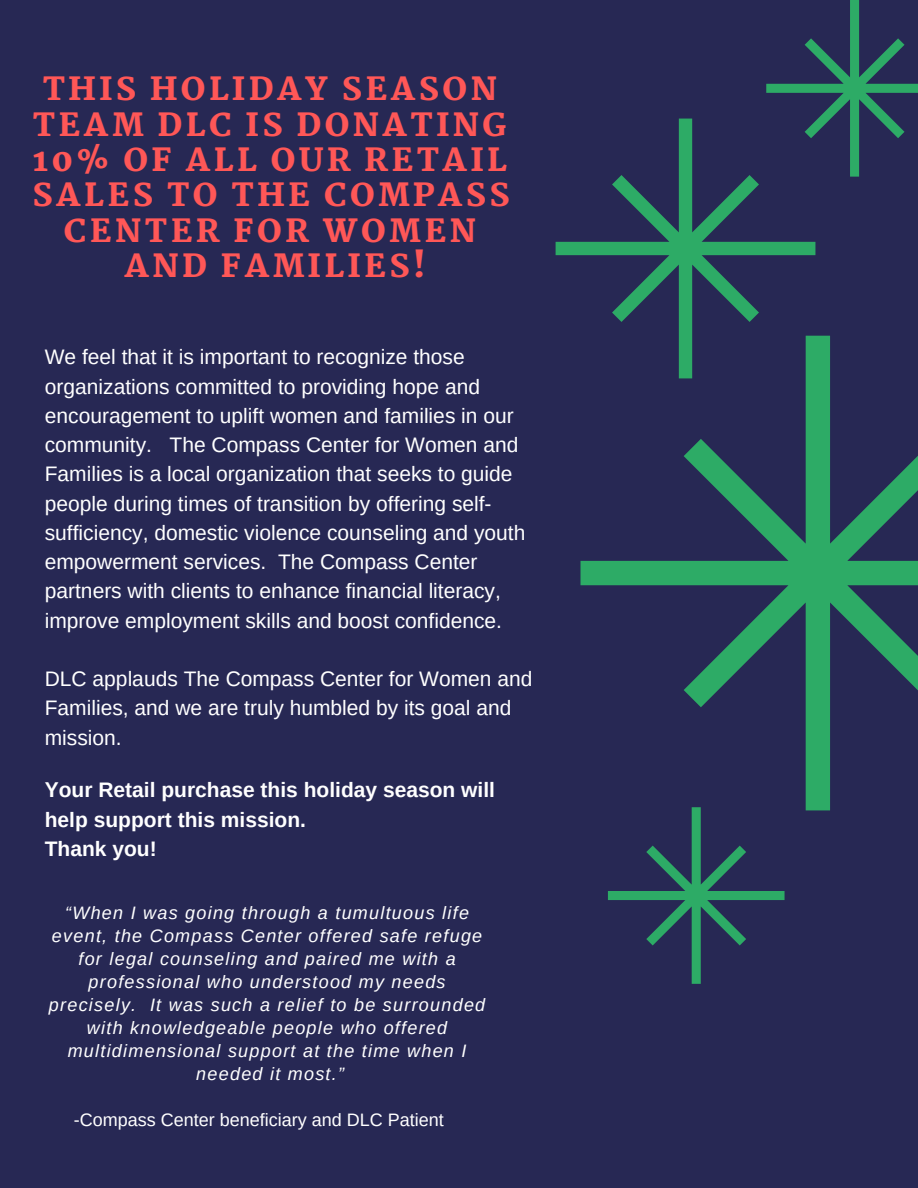
<style>
.page{position:relative;width:918px;height:1188px;background:#272854}
.page>*{position:absolute;margin:0;border:0;box-sizing:border-box;transform-origin:0 0}
.t1{font:800 31.5px/35.4px "Martel";letter-spacing:.11em;color:#ff5757;text-align:center}
.t2{font:21px/29.2px "Arimo";color:#fff}
.t3{font:700 21px/29.2px "Arimo";color:#fff}
.t4{font:italic 18px/23px "Arimo";letter-spacing:.07em;color:#fff;text-align:center}
.t5{font:18px "Arimo";color:#fff}
</style>
<div class="page">
<svg style="left:581px;top:336px;width:337px;height:474px"></svg>
<svg style="left:556px;top:119px;width:259px;height:259px"></svg>
<svg style="left:608px;top:807px;width:177px;height:177px"></svg>
<svg style="left:766px;top:0;width:152px;height:177px"></svg>
<h1 class="t1" style="left:32px;top:72px;width:479px">THIS HOLIDAY SEASON<br>TEAM DLC IS DONATING<br>10% OF ALL OUR RETAIL<br>SALES TO THE COMPASS<br>CENTER FOR WOMEN<br>AND FAMILIES!</h1>
<p class="t2" style="left:45px;top:342px;width:482px">We feel that it is important to recognize those organizations committed to providing hope and encouragement to uplift women and families in our community. The Compass Center for Women and Families is a local organization that seeks to guide people during times of transition by offering self&shy;sufficiency, domestic violence counseling and youth empowerment services. The Compass Center partners with clients to enhance financial literacy, improve employment skills and boost confidence.</p>
<p class="t2" style="left:45px;top:664px;width:489px">DLC applauds The Compass Center for Women and<br>Families, and we are truly humbled by its goal and mission.</p>
<p class="t3" style="left:45px;top:775px;width:452px">Your Retail purchase this holiday season will help support this mission.<br>Thank you!</p>
<p class="t4" style="left:49px;top:901px;width:438px">“When I was going through a tumultuous life event, the Compass Center offered safe refuge for legal counseling and paired me with a professional who understood my needs precisely. It was such a relief to be surrounded with knowledgeable people who offered multidimensional support at the time when I needed it most.”</p>
<p class="t5" style="left:74px;top:1110px;width:371px">-Compass Center beneficiary and DLC Patient</p>
</div>
